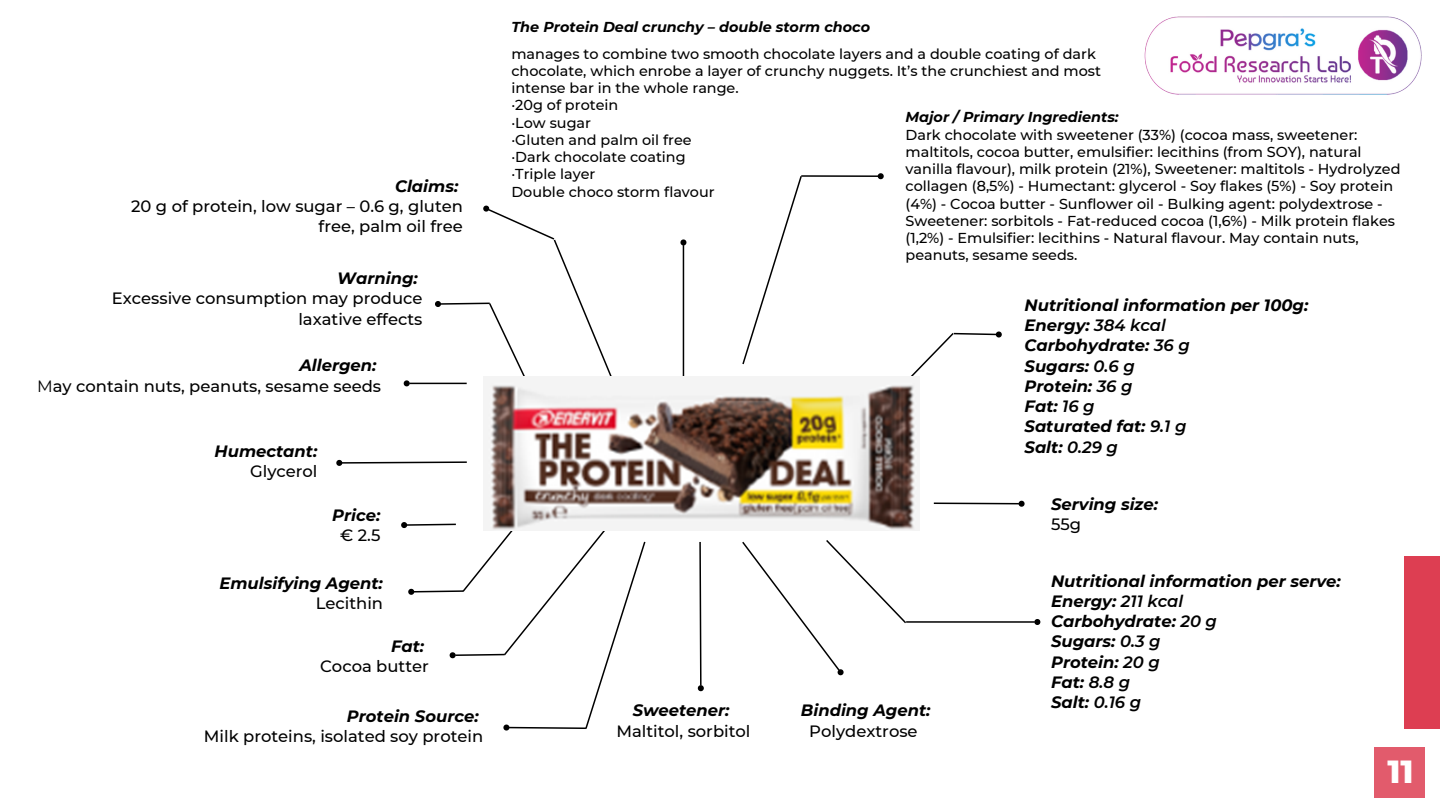
<style>
.page{position:relative;width:1440px;height:810px;background:#fff}
.page>*{position:absolute;margin:0;border:0;box-sizing:border-box;transform-origin:0 0}
.t1{font:800 32.7px "Montserrat";color:#fff}
.t2{font:italic 700 16.4px/20.2px "Montserrat";color:#000}
.t3{font:500 16.4px/20.2px "Montserrat";color:#000;text-align:right}
.t4{font:500 14.4px/17.2px "Montserrat";color:#000}
.t5{font:italic 700 14.4px "Montserrat";color:#000}
.s1{font-weight:700;font-style:italic}
.s2{font-weight:400}
.s3{font-weight:600}
</style>
<div class="page">
<div style="left:1404px;top:556px;width:36px;height:173px;background:#dd3e52"></div>
<img style="left:1144px;top:16px;width:278px;height:79px">
<div style="left:1375px;top:747px;width:50px;height:51px;background:#e25b6c"></div>
<hr style="left:683px;top:245px;width:1px;height:138px;background:#000">
<svg style="left:680px;top:239px;width:7px;height:8px"></svg>
<svg style="left:697px;top:542px;width:7px;height:150px"></svg>
<hr style="left:801px;top:175px;width:77px;height:2px;background:#000">
<svg style="left:877px;top:173px;width:7px;height:7px"></svg>
<svg style="left:933px;top:500px;width:92px;height:7px"></svg>
<hr style="left:906px;top:621px;width:129px;height:2px;background:#000">
<svg style="left:1033px;top:619px;width:8px;height:6px"></svg>
<svg style="left:742px;top:175px;width:61px;height:190px"></svg>
<svg style="left:904px;top:331px;width:98px;height:46px"></svg>
<svg style="left:336px;top:459px;width:310px;height:272px"></svg>
<hr style="left:409px;top:383px;width:58px;height:1px;background:#000">
<svg style="left:403px;top:380px;width:8px;height:7px"></svg>
<svg style="left:434px;top:205px;width:201px;height:180px"></svg>
<svg style="left:742px;top:540px;width:166px;height:136px"></svg>
<img style="left:483px;top:377px;width:437px;height:154px">
<p class="t2" style="left:395px;top:176px;width:65px">Claims:</p>
<p class="t3" style="left:131px;top:196px;width:333px">20 g of protein, low sugar – 0.6 g, gluten free, palm oil free</p>
<p class="t2" style="left:337px;top:268px;width:82px">Warning:</p>
<p class="t3" style="left:112px;top:288px;width:312px">Excessive consumption may produce laxative effects</p>
<p class="t3" style="left:37px;top:356px;width:345px"><span class="s1">Allergen:<br></span><span class="s2">M</span>ay contain nuts, peanuts, sesame seeds</p>
<p class="t2" style="left:215px;top:441px;width:104px">Humectant:</p>
<p class="t3" style="left:250px;top:461px;width:69px">Glycerol</p>
<p class="t2" style="left:332px;top:505px;width:50px">Price:</p>
<p class="t3" style="left:340px;top:525px;width:42px">€ 2.5</p>
<p class="t2" style="left:219px;top:573px;width:165px">Emulsifying Agent:</p>
<p class="t3" style="left:316px;top:593px;width:69px">Lecithin</p>
<p class="t2" style="left:391px;top:636px;width:35px">Fat:</p>
<p class="t3" style="left:320px;top:656px;width:110px">Cocoa butter</p>
<p class="t2" style="left:347px;top:706px;width:133px">Protein Source:</p>
<p class="t3" style="left:204px;top:726px;width:281px">Milk proteins, isolated soy protein</p>
<p class="t5" style="left:511px;top:18px;width:360px">The Protein Deal crunchy – double storm choco</p>
<p class="t4" style="left:511px;top:45px;width:591px">manages to combine two smooth chocolate layers and a double coating of dark chocolate, which enrobe a layer of crunchy nuggets. It’s the crunchiest and most intense bar in the whole range.<br>·20g of protein<br>·Low sugar<br>·Gluten and palm oil free<br>·Dark chocolate coating<br>·Triple layer<br>Double choco storm flavour</p>
<p class="t5" style="left:906px;top:108px;width:215px">Major / Primary Ingredients:</p>
<p class="t4" style="left:906px;top:126px;width:496px">Dark chocolate with sweetener (33%) (cocoa mass, sweetener: maltitols, cocoa butter, emulsifier: lecithins (from SOY), natural vanilla flavour), milk protein (21%), Sweetener: maltitols - Hydrolyzed collagen (8,5%) - Humectant: glycerol - Soy flakes (5%) - Soy protein (4%) - Cocoa butter - Sunflower oil - Bulking agent: polydextrose - Sweetener: sorbitols - Fat-reduced cocoa (1,6%) - Milk protein flakes (1,2%) - Emulsifier: lecithins - Natural flavour. May contain nuts, peanuts, sesame seeds.</p>
<p class="t2" style="left:1025px;top:295px;width:285px">Nutritional information per 100g:<br>Energy: <span class="s3">384 kcal<br></span>Carbohydrate: <span class="s3">36 g<br></span>Sugars: <span class="s3">0.6 g<br></span>Protein: <span class="s3">36 g<br></span>Fat: <span class="s3">16 g<br></span>Saturated fat: <span class="s3">9.1 g<br></span>Salt: <span class="s3">0.29 g</span></p>
<p class="t2" style="left:633px;top:700px;width:98px">Sweetener:</p>
<p class="t3" style="left:616px;top:721px;width:136px">Maltitol, sorbitol</p>
<p class="t2" style="left:801px;top:700px;width:131px">Binding Agent:</p>
<p class="t3" style="left:809px;top:721px;width:110px">Polydextrose</p>
<p class="t2" style="left:1051px;top:494px;width:109px">Serving size:</p>
<p class="t3" style="left:1051px;top:514px;width:32px">55g</p>
<p class="t2" style="left:1051px;top:571px;width:291px">Nutritional information per serve:<br>Energy: <span class="s3">211 kcal<br></span>Carbohydrate: <span class="s3">20 g<br></span>Sugars: <span class="s3">0.3 g<br></span>Protein: <span class="s3">20 g<br></span>Fat: <span class="s3">8.8 g<br></span>Salt: <span class="s3">0.16 g</span></p>
<h1 class="t1" style="left:1387px;top:751px;width:28px">11</h1>
</div>
